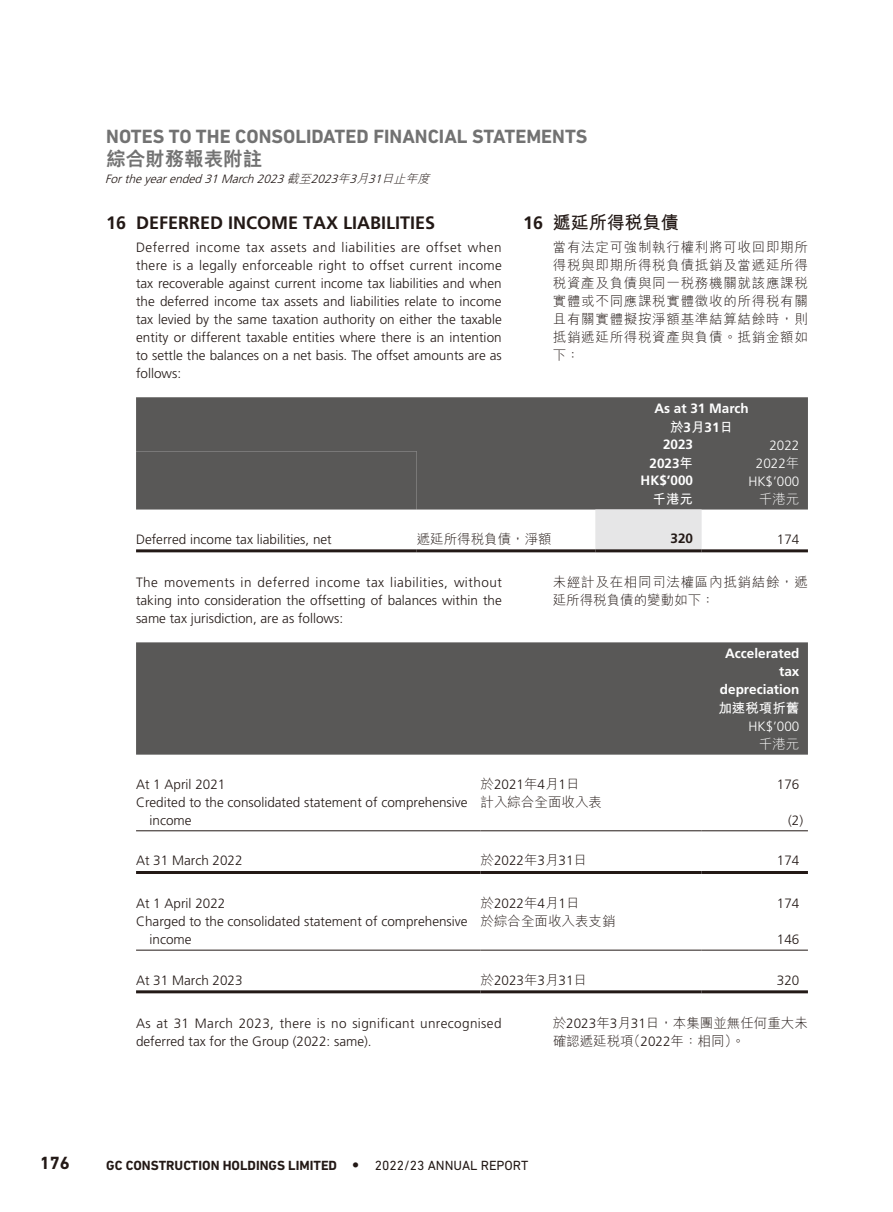
<style>
.page{position:relative;width:893px;height:1212px;background:#fff}
.page>*{position:absolute;margin:0;border:0;box-sizing:border-box;transform-origin:0 0}
.t1{font:700 19.5px "DIN Next LT Pro";color:#727272}
.t2{font:800 19.5px "M Hei HK";color:#727272}
.t3{font:700 18px "Frutiger LT Std";color:#231916}
.t4{font:700 18px "M Hei HK";color:#231916}
.t5{font:700 18px "DIN Next LT Pro";color:#231916}
.t6{font:300 13.5px/18px "Frutiger LT Std";color:#231916;text-align:justify}
.t7{font:300 13.5px/18px "M Hei HK";letter-spacing:.055em;color:#231916;text-align:justify}
.t8{font:300 13.5px/18px "Frutiger LT Std";letter-spacing:.025em;color:#231916}
.t9{font:300 13.5px/18px "M Hei HK";color:#231916}
.t10{font:700 13.5px/18px "Frutiger LT Std";color:#fff;text-align:right}
.t11{font:700 13.5px "DIN Next LT Pro";color:#231916}
.t12{font:300 13.5px "Frutiger LT Std";color:#fff}
.t13{font:700 13.5px "M Hei HK";color:#fff}
.t14{font:300 13.5px "M Hei HK";color:#fff}
.t15{font:700 13.5px "Frutiger LT Std";color:#231916}
.t16{font:italic 300 12px "Frutiger LT Std";color:#231916}
.s1{font-family:"M Hei HK"}
.s2{font-family:"Frutiger LT Std"}
.s3{font-family:"Futura Std";font-weight:300}
.s4{font-weight:400}
</style>
<div class="page">
<div style="left:136px;top:397px;width:672px;height:112px;background:#595857"></div>
<div style="left:136px;top:451px;width:281px;height:58px;background:#595857"></div>
<div style="left:595px;top:509px;width:107px;height:40px;background:#e6e6e7"></div>
<hr style="left:136px;top:549px;width:281px;height:3px;background:#231916">
<hr style="left:417px;top:549px;width:178px;height:3px;background:#231916">
<hr style="left:595px;top:549px;width:107px;height:3px;background:#231916">
<hr style="left:702px;top:549px;width:106px;height:3px;background:#231916">
<div style="left:136px;top:642px;width:672px;height:113px;background:#595857"></div>
<hr style="left:136px;top:830px;width:344px;height:1px;background:#231916">
<hr style="left:480px;top:830px;width:222px;height:1px;background:#231916">
<hr style="left:702px;top:830px;width:106px;height:1px;background:#231916">
<hr style="left:136px;top:871px;width:344px;height:3px;background:#231916">
<hr style="left:480px;top:871px;width:222px;height:3px;background:#231916">
<hr style="left:702px;top:871px;width:106px;height:3px;background:#231916">
<hr style="left:136px;top:950px;width:344px;height:1px;background:#231916">
<hr style="left:480px;top:950px;width:222px;height:1px;background:#231916">
<hr style="left:702px;top:950px;width:106px;height:1px;background:#231916">
<hr style="left:136px;top:990px;width:344px;height:3px;background:#231916">
<hr style="left:480px;top:990px;width:222px;height:3px;background:#231916">
<hr style="left:702px;top:990px;width:106px;height:3px;background:#231916">
<h1 class="t1" style="left:106px;top:124px;width:483px">NOTES TO THE CONSOLIDATED FINANCIAL STATEMENTS</h1>
<h1 class="t2" style="left:106px;top:149px;width:157px">綜合財務報表附註</h1>
<p class="t16" style="left:105px;top:172px;width:329px">Fortheyearended31March2023<span class="s1">截至</span>2023<span class="s1">年</span>3<span class="s1">月</span>31<span class="s1">日止年度</span></p>
<h2 class="t3" style="left:106px;top:212px;width:330px">16 DEFERRED INCOME TAX LIABILITIES</h2>
<p class="t6" style="left:136px;top:238px;width:367px">Deferred income tax assets and liabilities are offset when there is a legally enforceable right to offset current income tax recoverable against current income tax liabilities and when the deferred income tax assets and liabilities relate to income tax levied by the same taxation authority on either the taxable entity or different taxable entities where there is an intention to settle the balances on a net basis. The offset amounts are as follows:</p>
<h2 class="t4" style="left:523px;top:209px;width:157px"><span class="s2">16</span> 遞延所得稅負債</h2>
<p class="t7" style="left:553px;top:237px;width:257px">當有法定可強制執行權利將可收回即期所得稅與即期所得稅負債抵銷及當遞延所得稅資產及負債與同一稅務機關就該應課稅實體或不同應課稅實體徵收的所得稅有關且有關實體擬按淨額基準結算結餘時，則抵銷遞延所得稅資產與負債。抵銷金額如下：</p>
<p class="t10" style="left:654px;top:399px;width:96px">As at 31 March</p>
<p class="t13" style="left:670px;top:417px;width:65px">於<span class="s2">3</span>月<span class="s2">31</span>日</p>
<p class="t10" style="left:663px;top:435px;width:32px">2023</p>
<p class="t12" style="left:769px;top:437px;width:32px">2022</p>
<p class="t10" style="left:650px;top:454px;width:45px">2023<span class="s1">年</span></p>
<p class="t12" style="left:756px;top:455px;width:45px">2022<span class="s1">年</span></p>
<p class="t10" style="left:641px;top:471px;width:54px">HK$’000</p>
<p class="t12" style="left:748px;top:473px;width:53px">HK$’000</p>
<p class="t13" style="left:653px;top:489px;width:42px">千港元</p>
<p class="t14" style="left:759px;top:492px;width:42px">千港元</p>
<p class="t6" style="left:136px;top:530px;width:197px">Deferred income tax liabilities, net</p>
<p class="t9" style="left:417px;top:530px;width:136px">遞延所得稅負債，淨額</p>
<p class="t15" style="left:671px;top:531px;width:24px">320</p>
<p class="t6" style="left:777px;top:530px;width:24px">174</p>
<p class="t6" style="left:136px;top:573px;width:367px">The movements in deferred income tax liabilities, without taking into consideration the offsetting of balances within the same tax jurisdiction, are as follows:</p>
<p class="t10" style="left:720px;top:644px;width:81px">Accelerated tax depreciation</p>
<p class="t13" style="left:718px;top:698px;width:82px">加速稅項折舊</p>
<p class="t12" style="left:748px;top:718px;width:53px">HK$’000</p>
<p class="t14" style="left:759px;top:737px;width:42px">千港元</p>
<p class="t6" style="left:136px;top:775px;width:91px">At 1 April 2021</p>
<p class="t6" style="left:480px;top:775px;width:101px"><span class="s1">於</span>2021<span class="s1">年</span>4<span class="s1">月</span>1<span class="s1">日</span></p>
<p class="t6" style="left:777px;top:775px;width:24px">176</p>
<p class="t6" style="left:150px;top:793px;width:320px;text-indent:-13px">Credited to the consolidated statement of comprehensive income</p>
<p class="t9" style="left:480px;top:793px;width:123px">計入綜合全面收入表</p>
<p class="t7" style="left:553px;top:572px;width:257px">未經計及在相同司法權區內抵銷結餘，遞延所得稅負債的變動如下：</p>
<p class="t6" style="left:788px;top:811px;width:17px">(2)</p>
<p class="t6" style="left:136px;top:852px;width:108px">At 31 March 2022</p>
<p class="t6" style="left:480px;top:852px;width:108px"><span class="s1">於</span>2022<span class="s1">年</span>3<span class="s1">月</span>31<span class="s1">日</span></p>
<p class="t6" style="left:777px;top:852px;width:24px">174</p>
<p class="t6" style="left:136px;top:895px;width:91px">At 1 April 2022</p>
<p class="t6" style="left:480px;top:895px;width:101px"><span class="s1">於</span>2022<span class="s1">年</span>4<span class="s1">月</span>1<span class="s1">日</span></p>
<p class="t6" style="left:777px;top:895px;width:24px">174</p>
<p class="t6" style="left:150px;top:913px;width:320px;text-indent:-13px">Charged to the consolidated statement of comprehensive income</p>
<p class="t9" style="left:480px;top:912px;width:136px">於綜合全面收入表支銷</p>
<p class="t6" style="left:777px;top:931px;width:24px">146</p>
<p class="t6" style="left:136px;top:971px;width:108px">At 31 March 2023</p>
<p class="t6" style="left:480px;top:971px;width:108px"><span class="s1">於</span>2023<span class="s1">年</span>3<span class="s1">月</span>31<span class="s1">日</span></p>
<p class="t6" style="left:777px;top:971px;width:24px">320</p>
<p class="t8" style="left:136px;top:1014px;width:367px">As at 31 March 2023, there is no significant unrecognised deferred tax for the Group (2022: same).</p>
<p class="t9" style="left:553px;top:1014px;width:257px">於<span class="s2">2023</span>年<span class="s2">3</span>月<span class="s2">31</span>日，本集團並無任何重大未確認遞延稅項（<span class="s2">2022</span>年：相同）。</p>
<h2 class="t5" style="left:40px;top:1153px;width:32px">176</h2>
<p class="t11" style="left:106px;top:1157px;width:424px">GC CONSTRUCTION HOLDINGS LIMITED <span class="s3">•</span> <span class="s4">2022/23 ANNUAL REPORT</span></p>
</div>
